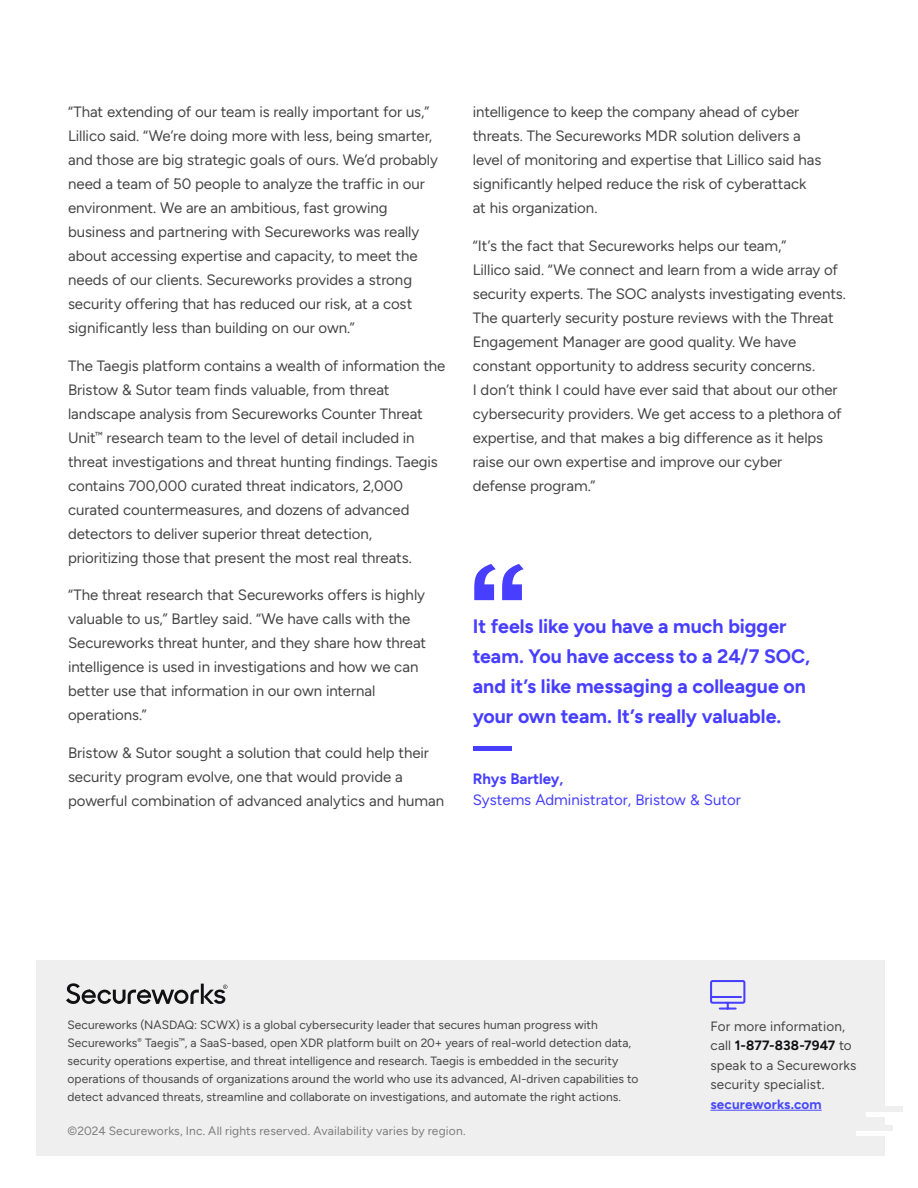
<style>
.page{position:relative;width:918px;height:1188px;background:#fff}
.page>*{position:absolute;margin:0;border:0;box-sizing:border-box;transform-origin:0 0}
.t1{font:700 19.5px/30px "Figtree";color:#473eff}
.t2{font:15px/24px "Figtree";letter-spacing:-.005em;color:#464646}
.t3{font:15px "Figtree";color:#473eff}
.t4{font:700 15px "Figtree";color:#473eff}
.t5{font:13.5px/19.5px "Figtree";letter-spacing:.01em;color:#464646}
.t6{font:700 13.5px "Figtree";letter-spacing:.01em;color:#4948fb}
.t7{font:12px/18px "Figtree";letter-spacing:.005em;color:#464646}
.t8{font:12px "Figtree";letter-spacing:.015em;color:#7d7d7d}
.s1{font-weight:700;color:#111013}
</style>
<div class="page">
<div style="left:36px;top:960px;width:849px;height:196px;background:#efefef"></div>
<hr style="left:710px;top:1110px;width:112px;height:1px;background:#4948fb">
<svg style="left:710px;top:980px;width:36px;height:30px"></svg>
<svg style="left:66px;top:983px;width:161px;height:21px"></svg>
<div style="left:856px;top:1130px;width:43px;height:6px;background:#fff"></div>
<div style="left:866px;top:1111px;width:44px;height:6px;background:#fff"></div>
<div style="left:859px;top:1106px;width:44px;height:6px;background:#efefef"></div>
<div style="left:849px;top:1125px;width:44px;height:5px;background:#efefef"></div>
<svg style="left:474px;top:564px;width:50px;height:36px"></svg>
<hr style="left:473px;top:746px;width:39px;height:4px;background:#473eff">
<p class="t2" style="left:68px;top:100px;width:372px">“That extending of our team is really important for us,” Lillico said. “We’re doing more with less, being smarter, and those are big strategic goals of ours. We’d probably need a team of 50 people to analyze the traffic in our environment. We are an ambitious, fast growing business and partnering with Secureworks was really about accessing expertise and capacity, to meet the needs of our clients. Secureworks provides a strong security offering that has reduced our risk, at a cost significantly less than building on our own.”</p>
<p class="t2" style="left:68px;top:353px;width:379px">The Taegis platform contains a wealth of information the Bristow &amp; Sutor team finds valuable, from threat landscape analysis from Secureworks Counter Threat Unit<sup>™</sup> research team to the level of detail included in threat investigations and threat hunting findings. Taegis contains 700,000 curated threat indicators, 2,000 curated countermeasures, and dozens of advanced detectors to deliver superior threat detection, prioritizing those that present the most real threats.</p>
<p class="t2" style="left:68px;top:583px;width:360px">“The threat research that Secureworks offers is highly valuable to us,” Bartley said. “We have calls with the Secureworks threat hunter, and they share how threat intelligence is used in investigations and how we can better use that information in our own internal operations.”</p>
<p class="t2" style="left:68px;top:740px;width:378px">Bristow &amp; Sutor sought a solution that could help their security program evolve, one that would provide a powerful combination of advanced analytics and human</p>
<p class="t2" style="left:473px;top:100px;width:350px">intelligence to keep the company ahead of cyber threats. The Secureworks MDR solution delivers a level of monitoring and expertise that Lillico said has significantly helped reduce the risk of cyberattack at his organization.</p>
<p class="t2" style="left:473px;top:233px;width:375px">“It’s the fact that Secureworks helps our team,”<br>Lillico said. “We connect and learn from a wide array of security experts. The SOC analysts investigating events.<br>The quarterly security posture reviews with the Threat Engagement Manager are good quality. We have constant opportunity to address security concerns.<br>I don’t think I could have ever said that about our other cybersecurity providers. We get access to a plethora of expertise, and that makes a big difference as it helps raise our own expertise and improve our cyber<br>defense program.”</p>
<h1 class="t1" style="left:473px;top:611px;width:339px">It feels like you have a much bigger team. You have access to a 24/7 SOC, and it’s like messaging a colleague on your own team. It’s really valuable.</h1>
<p class="t4" style="left:473px;top:770px;width:92px">Rhys Bartley,</p>
<p class="t3" style="left:473px;top:791px;width:270px">Systems Administrator, Bristow &amp; Sutor</p>
<p class="t7" style="left:67px;top:1016px;width:573px">Secureworks (NASDAQ: SCWX) is a global cybersecurity leader that secures human progress with Secureworks<sup>®</sup> Taegis<sup>™</sup>, a SaaS-based, open XDR platform built on 20+ years of real-world detection data, security operations expertise, and threat intelligence and research. Taegis is embedded in the security operations of thousands of organizations around the world who use its advanced, AI-driven capabilities to detect advanced threats, streamline and collaborate on investigations, and automate the right actions.</p>
<p class="t5" style="left:710px;top:1016px;width:147px">For more information, call <span class="s1">1-877-838-7947</span> to speak to a Secureworks security specialist.</p>
<p class="t6" style="left:710px;top:1096px;width:113px">secureworks.com</p>
<p class="t8" style="left:68px;top:1124px;width:400px">©2024 Secureworks, Inc. All rights reserved. Availability varies by region.</p>
</div>
